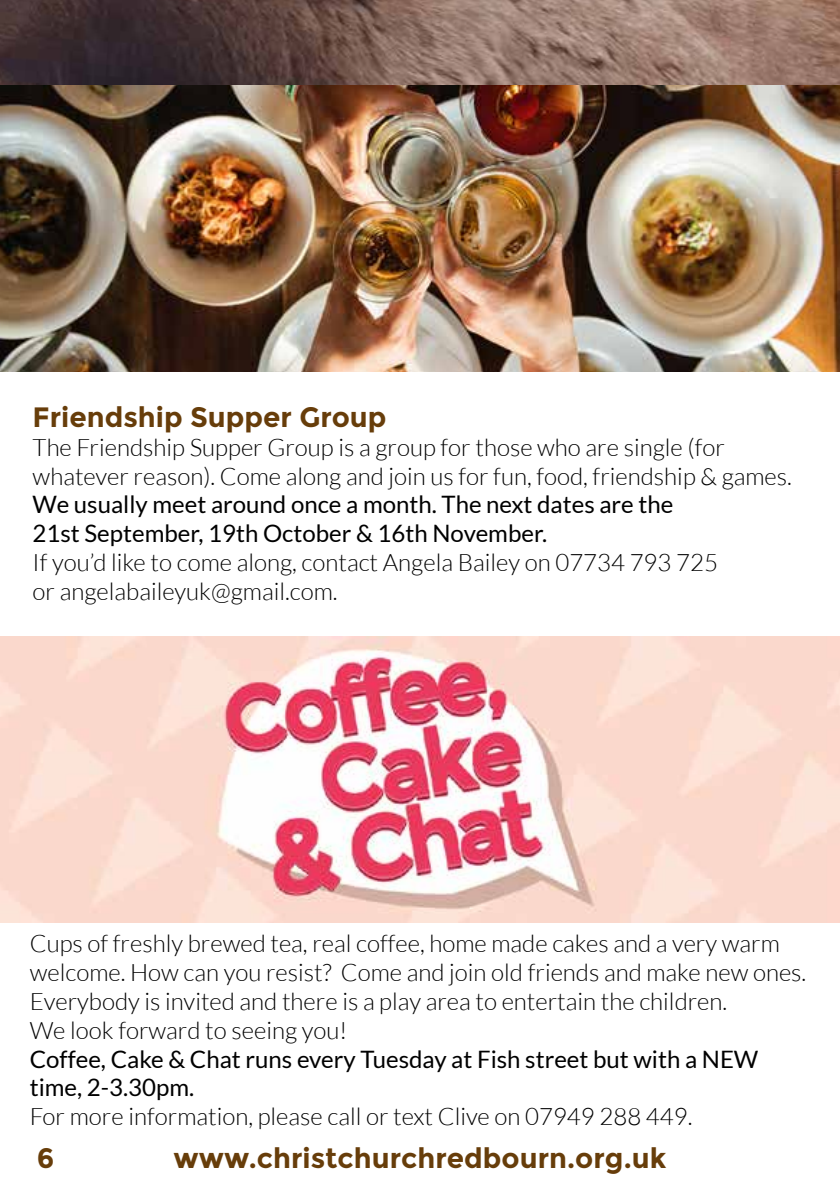
<style>
.page{position:relative;width:840px;height:1191px;background:#fff}
.page>*{position:absolute;margin:0;border:0;box-sizing:border-box;transform-origin:0 0}
.t1{font:700 28px "Montserrat";color:#673d0a}
.t2{font:300 24px/28.8px "Lato";color:#000}
.t3{font:24px/28.8px "Lato";color:#000}
</style>
<div class="page">
<img style="left:0;top:0;width:839px;height:371px">
<img style="left:0;top:636px;width:839px;height:286px">
<p class="t1" style="left:33px;top:400px;width:355px">Friendship Supper Group</p>
<p class="t2" style="left:33px;top:433px;width:760px">The Friendship Supper Group is a group for those who are single (for whatever reason). Come along and join us for fun, food, friendship &amp; games.</p>
<p class="t3" style="left:33px;top:490px;width:642px">We usually meet around once a month. The next dates are the<br>21st September, 19th October &amp; 16th November.</p>
<p class="t2" style="left:33px;top:548px;width:686px">If you’d like to come along, contact Angela Bailey on 07734 793 725 or angelabaileyuk@gmail.com.</p>
<p class="t2" style="left:30px;top:929px;width:777px">Cups of freshly brewed tea, real coffee, home made cakes and a very warm welcome. How can you resist? Come and join old friends and make new ones.<br>Everybody is invited and there is a play area to entertain the children.<br>We look forward to seeing you!</p>
<p class="t3" style="left:30px;top:1044px;width:729px">Coffee, Cake &amp; Chat runs every Tuesday at Fish street but with a NEW time, 2-3.30pm.</p>
<p class="t2" style="left:30px;top:1102px;width:663px">For more information, please call or text Clive on 07949 288 449.</p>
<p class="t1" style="left:37px;top:1142px;width:19px">6</p>
<p class="t1" style="left:173px;top:1142px;width:494px">www.christchurchredbourn.org.uk</p>
</div>
